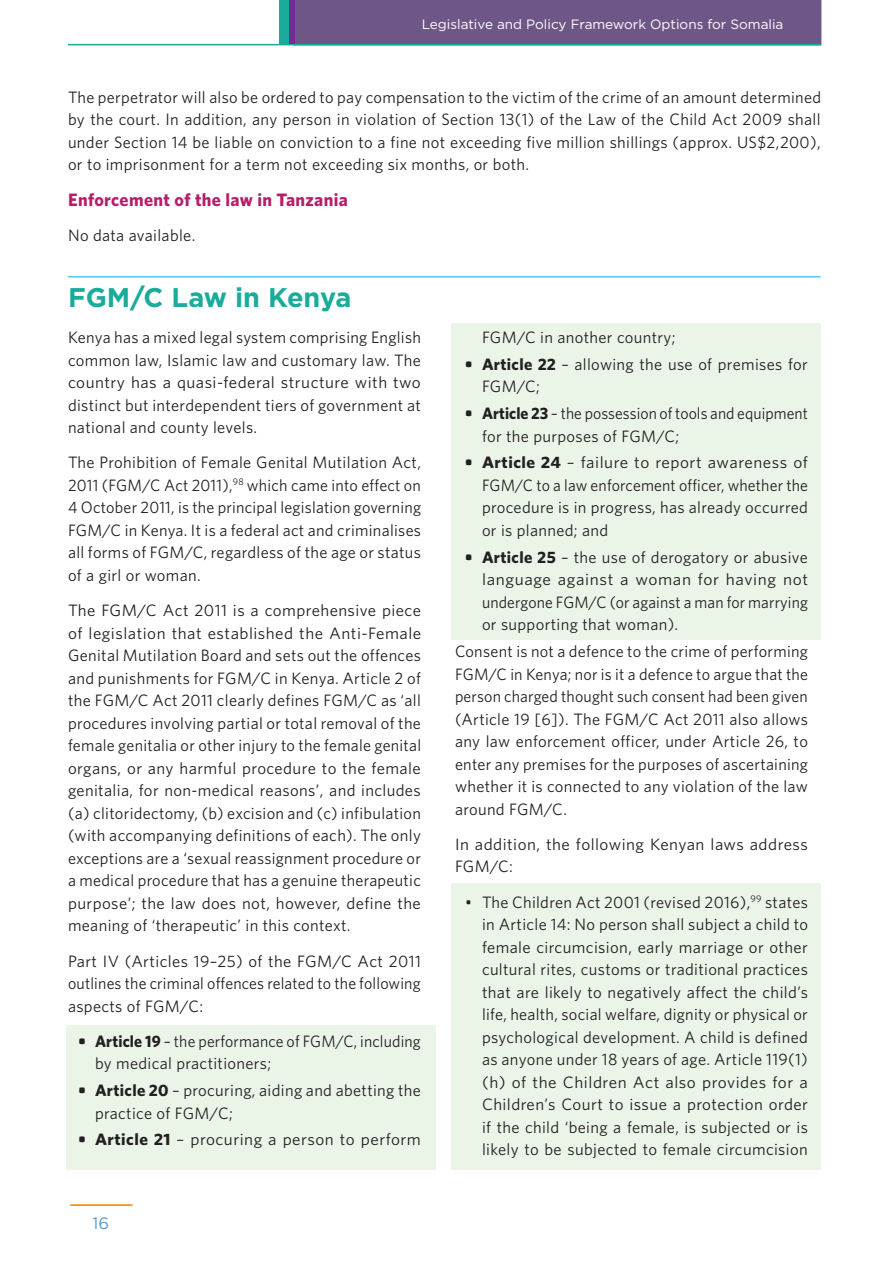
<style>
.page{position:relative;width:893px;height:1263px;background:#fff}
.page>*{position:absolute;margin:0;border:0;box-sizing:border-box;transform-origin:0 0}
.t1{font:700 27px "Gotham";color:#19ac9b}
.t2{font:700 18px "Whitney HTF";letter-spacing:.02em;color:#b2206b}
.t3{font:16.5px/22.5px "Whitney HTF";letter-spacing:.02em;color:#231f20;text-align:justify}
.t4{font:16.5px/22.5px "Whitney HTF";letter-spacing:.02em;color:#231f20;text-align:justify;scale:1.04 1}
.t5{font:16.5px/22.5px "Whitney HTF";letter-spacing:.02em;color:#231f20;scale:.96 1}
.t6{font:16.5px/22.5px "Whitney HTF";letter-spacing:.02em;color:#231f20;scale:.95 1}
.t7{font:16.5px "Gotham";color:#5c9ad3}
.t8{font:13.5px "Gotham";color:#fff}
.s1{font-weight:700}
</style>
<div class="page">
<div style="left:294px;top:0;width:527px;height:44px;background:#6e5786"></div>
<hr style="left:68px;top:44px;width:753px;height:1px;background:#19ac9b">
<hr style="left:70px;top:1204px;width:62px;height:2px;background:#f69220">
<div style="left:289px;top:0;width:5px;height:44px;background:#772a91"></div>
<div style="left:279px;top:0;width:10px;height:44px;background:#19ac9b"></div>
<div style="left:451px;top:323px;width:370px;height:317px;background:#eaf4e7"></div>
<div style="left:451px;top:883px;width:370px;height:286px;background:#eaf4e7"></div>
<div style="left:66px;top:1025px;width:369px;height:144px;background:#eaf4e7"></div>
<hr style="left:68px;top:276px;width:753px;height:1px;background:#00aeef">
<p class="t8" style="left:422px;top:15px;width:363px">Legislative and Policy Framework Options for Somalia</p>
<p class="t3" style="left:68px;top:86px;width:754px">The perpetrator will also be ordered to pay compensation to the victim of the crime of an amount determined by the court. In addition, any person in violation of Section 13(1) of the Law of the Child Act 2009 shall under Section 14 be liable on conviction to a fine not exceeding five million shillings (approx. US$2,200), or to imprisonment for a term not exceeding six months, or both.</p>
<p class="t2" style="left:68px;top:188px;width:281px">Enforcement of the law in Tanzania</p>
<p class="t3" style="left:68px;top:224px;width:129px">No data available.</p>
<h1 class="t1" style="left:68px;top:280px;width:285px">FGM/C Law in Kenya</h1>
<p class="t3" style="left:68px;top:326px;width:355px">Kenya has a mixed legal system comprising English common law, Islamic law and customary law. The country has a quasi-federal structure with two distinct but interdependent tiers of government at national and county levels.</p>
<p class="t3" style="left:68px;top:451px;width:355px">The Prohibition of Female Genital Mutilation Act, 2011 (FGM/C Act 2011),<sup>98</sup> which came into effect on 4 October 2011, is the principal legislation governing FGM/C in Kenya. It is a federal act and criminalises all forms of FGM/C, regardless of the age or status of a girl or woman.</p>
<p class="t3" style="left:68px;top:599px;width:355px">The FGM/C Act 2011 is a comprehensive piece of legislation that established the Anti-Female Genital Mutilation Board and sets out the offences and punishments for FGM/C in Kenya. Article 2 of the FGM/C Act 2011 clearly defines FGM/C as ‘all procedures involving partial or total removal of the female genitalia or other injury to the female genital organs, or any harmful procedure to the female genitalia, for non-medical reasons’, and includes (a) clitoridectomy, (b) excision and (c) infibulation (with accompanying definitions of each). The only exceptions are a ‘sexual reassignment procedure or a medical procedure that has a genuine therapeutic purpose’; the law does not, however, define the meaning of ‘therapeutic’ in this context.</p>
<p class="t3" style="left:68px;top:949px;width:354px">Part IV (Articles 19–25) of the FGM/C Act 2011 outlines the criminal offences related to the following aspects of FGM/C:</p>
<p class="t5" style="left:95px;top:1029px;width:341px;text-indent:-17px"><span class="s1">• Article 19</span> – the performance of FGM/C, including by medical practitioners;</p>
<p class="t3" style="left:95px;top:1079px;width:327px;text-indent:-17px"><span class="s1">• Article 20</span> – procuring, aiding and abetting the practice of FGM/C;</p>
<p class="t4" style="left:78px;top:1128px;width:331px"><span class="s1">• Article 21</span> – procuring a person to perform</p>
<p class="t7" style="left:93px;top:1213px;width:18px">16</p>
<p class="t3" style="left:482px;top:326px;width:195px">FGM/C in another country;</p>
<p class="t3" style="left:482px;top:353px;width:327px;text-indent:-17px"><span class="s1">• Article 22</span> – allowing the use of premises for<br>FGM/C;</p>
<p class="t6" style="left:482px;top:402px;width:345px;text-indent:-17px"><span class="s1">• Article 23</span> – the possession of tools and equipment for the purposes of FGM/C;</p>
<p class="t4" style="left:482px;top:451px;width:315px;text-indent:-17px"><span class="s1">• Article 24</span> – failure to report awareness of FGM/C to a law enforcement officer, whether the procedure is in progress, has already occurred or is planned; and</p>
<p class="t3" style="left:482px;top:545px;width:328px;text-indent:-17px"><span class="s1">• Article 25</span> – the use of derogatory or abusive language against a woman for having not undergone FGM/C (or against a man for marrying or supporting that woman).</p>
<p class="t3" style="left:455px;top:640px;width:355px">Consent is not a defence to the crime of performing FGM/C in Kenya; nor is it a defence to argue that the person charged thought such consent had been given (Article 19 [6]). The FGM/C Act 2011 also allows any law enforcement officer, under Article 26, to enter any premises for the purposes of ascertaining whether it is connected to any violation of the law around FGM/C.</p>
<p class="t3" style="left:455px;top:832px;width:354px">In addition, the following Kenyan laws address<br>FGM/C:</p>
<p class="t3" style="left:482px;top:890px;width:328px;text-indent:-17px">• The Children Act 2001 (revised 2016),<sup>99</sup> states in Article 14: No person shall subject a child to female circumcision, early marriage or other cultural rites, customs or traditional practices that are likely to negatively affect the child’s life, health, social welfare, dignity or physical or psychological development. A child is defined as anyone under 18 years of age. Article 119(1) (h) of the Children Act also provides for a Children’s Court to issue a protection order if the child ‘being a female, is subjected or is likely to be subjected to female circumcision</p>
</div>
